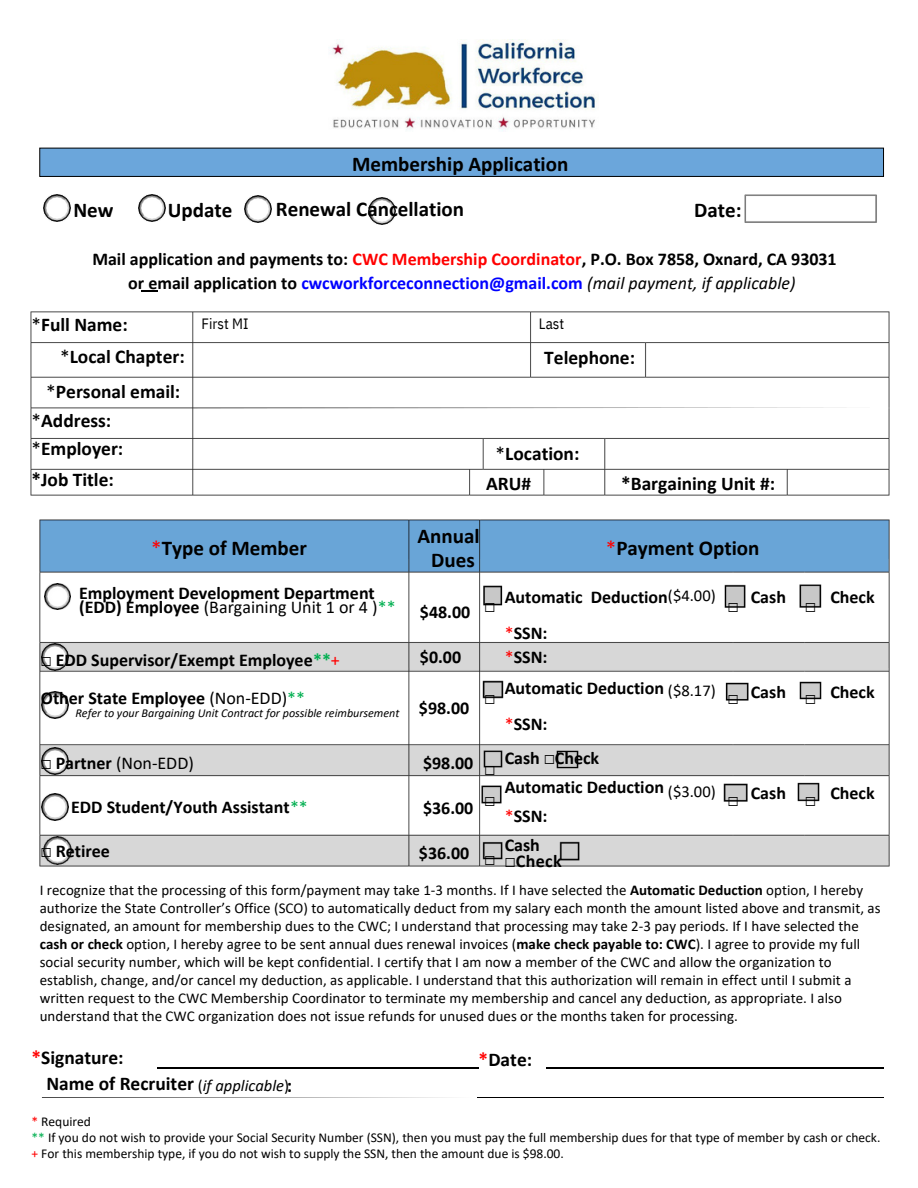
<style>
.page{position:relative;width:918px;height:1188px;background:#fff}
.page>*{position:absolute;margin:0;border:0;box-sizing:border-box;transform-origin:0 0}
.t1{font:700 21px/23.7px "Calibri";color:#000;text-align:center}
.t2{font:700 19.5px/28.7px "Calibri";color:#000}
.t3{font:700 18px/29.2px "Calibri";color:#000}
.t4{font:18px "Calibri";color:#000}
.t5{font:18px/30.3px "Free Mono";color:#000}
.t6{font:italic 16.5px "Calibri";color:#000}
.t7{font:16.5px "Calibri";color:#000}
.t8{font:15px/18px "Calibri";color:#000}
.t9{font:15px "IBM Plex Sans Cond";color:#000}
.t10{font:13.5px/15.8px "Calibri";color:#000}
.t11{font:italic 12px "Calibri";color:#000}
.s1{color:#f00}
.s2{color:#00f}
.s3{font-weight:400;font-style:italic}
.s4{font-weight:400}
.s5{font-weight:400;color:#f00}
.s6{font-weight:400;color:#00af50}
.s7{font-family:"Free Mono";font-weight:400}
.s8{color:#00af50}
.s9{font-family:"Free Mono"}
.s10{font-weight:700}
.s11{font-weight:400;font-size:16.5px}
.s12{font-style:normal}
</style>
<div class="page">
<img style="left:139px;top:194px;width:27px;height:27px">
<img style="left:244px;top:195px;width:27px;height:27px">
<img style="left:368px;top:197px;width:27px;height:27px">
<svg style="left:141px;top:290px;width:16px;height:1px"></svg>
<hr style="left:157px;top:1067px;width:322px;height:1px;background:#000">
<svg style="left:42px;top:1097px;width:436px;height:1px"></svg>
<hr style="left:478px;top:1097px;width:406px;height:1px;background:#000">
<hr style="left:547px;top:1067px;width:337px;height:1px;background:#000">
<img style="left:30px;top:311px;width:860px;height:185px">
<img style="left:39px;top:519px;width:851px;height:348px">
<img style="left:330px;top:39px;width:268px;height:92px">
<img style="left:744px;top:194px;width:133px;height:29px">
<img style="left:475px;top:835px;width:34px;height:31px">
<img style="left:477px;top:743px;width:32px;height:32px">
<div style="left:40px;top:148px;width:844px;height:28px;background:#6ba6db"></div>
<div style="left:39px;top:148px;width:845px;height:29px;border:1px solid #000"></div>
<img style="left:549px;top:743px;width:36px;height:33px">
<img style="left:552px;top:835px;width:34px;height:32px">
<img style="left:44px;top:194px;width:27px;height:27px">
<img style="left:42px;top:643px;width:27px;height:27px">
<img style="left:41px;top:748px;width:27px;height:27px">
<img style="left:43px;top:836px;width:28px;height:28px">
<h2 class="t1" style="left:73px;top:200px;width:42px">New</h2>
<p class="t1" style="left:168px;top:200px;width:66px">Update</p>
<h1 class="t1" style="left:276px;top:143px;width:294px;line-height:45px;text-align:left;text-indent:76px">Membership Application<br>Renewal Cancellation</h1>
<h2 class="t1" style="left:694px;top:200px;width:49px">Date:</h2>
<h3 class="t3" style="left:92px;top:249px;width:746px;line-height:23.7px;text-align:center">Mail application and payments to: <span class="s1">CWC Membership Coordinator</span>, P.O. Box 7858, Oxnard, CA 93031 or email application to <span class="s2">cwcworkforceconnection@gmail.com</span> <span class="s3">(mail payment, if applicable)</span></h3>
<p class="t2" style="left:60px;top:311px;width:126px;line-height:31.5px;text-indent:-29px"><span class="s4">*</span>Full Name:<br><span class="s4">*</span>Local Chapter:</p>
<p class="t2" style="left:32px;top:379px;width:150px;text-indent:15px"><span class="s4">*</span>Personal email: <span class="s4">*</span>Address: <span class="s4">*</span>Employer:</p>
<p class="t2" style="left:32px;top:466px;width:84px">*Job Title:</p>
<h1 class="t9" style="left:202px;top:313px;width:48px">First MI</h1>
<h4 class="t9" style="left:539px;top:313px;width:27px">Last</h4>
<p class="t2" style="left:544px;top:345px;width:92px">Telephone:</p>
<p class="t2" style="left:486px;top:440px;width:95px;line-height:30.3px;text-indent:9px"><span class="s4">*</span>Location:<br>ARU#</p>
<h2 class="t2" style="left:621px;top:471px;width:155px">*Bargaining Unit #:</h2>
<h5 class="t1" style="left:151px;top:538px;width:157px"><span class="s5">*</span>Type of Member</h5>
<h5 class="t1" style="left:417px;top:526px;width:64px">Annual<br>Dues</h5>
<h2 class="t3" style="left:79px;top:588px;width:318px;line-height:13.5px">Employment Development Department (EDD) Employee <span class="s4">(Bargaining Unit 1 or 4 )</span><span class="s6">**</span></h2>
<p class="t3" style="left:41px;top:643px;width:301px;line-height:38.2px"><span class="s7">☐</span> EDD Supervisor/Exempt Employee<span class="s8">**</span><span class="s5">+<br></span>Other State Employee <span class="s4">(Non-EDD)</span><span class="s6">**</span></p>
<h4 class="t11" style="left:75px;top:708px;width:326px">Refer to your Bargaining Unit Contract for possible reimbursement</h4>
<p class="t4" style="left:41px;top:756px;width:155px"><span class="s9">☐</span> <span class="s10">Partner</span> (Non-EDD)</p>
<p class="t3" style="left:71px;top:794px;width:238px">EDD Student/Youth Assistant<span class="s6">**</span></p>
<p class="t3" style="left:41px;top:838px;width:71px"><span class="s7">☐</span> Retiree</p>
<h4 class="t3" style="left:420px;top:599px;width:52px">$48.00</h4>
<h4 class="t3" style="left:420px;top:644px;width:43px">$0.00</h4>
<p class="t3" style="left:419px;top:695px;width:52px">$98.00</p>
<h4 class="t3" style="left:423px;top:750px;width:52px">$98.00</h4>
<h4 class="t3" style="left:423px;top:795px;width:52px">$36.00</h4>
<h4 class="t3" style="left:419px;top:840px;width:52px">$36.00</h4>
<p class="t5" style="left:485px;top:591px;width:12px">☐</p>
<p class="t5" style="left:485px;top:684px;width:12px">☐</p>
<h1 class="t5" style="left:485px;top:755px;width:12px">☐ ☐</h1>
<p class="t5" style="left:485px;top:844px;width:12px">☐</p>
<h1 class="t1" style="left:606px;top:538px;width:155px"><span class="s5">*</span>Payment Option</h1>
<p class="t3" style="left:505px;top:580px;width:213px;line-height:36px">Automatic Deduction<span class="s11">($4.00) </span><span class="s5">*</span>SSN:</p>
<p class="t3" style="left:505px;top:644px;width:161px;line-height:30.3px"><span class="s5">*</span>SSN:<br>Automatic Deduction</p>
<p class="t3" style="left:505px;top:708px;width:96px;line-height:33.8px"><span class="s5">*</span>SSN:<br>Cash <span class="s7">☐</span>Check</p>
<p class="t3" style="left:505px;top:774px;width:161px">Automatic Deduction <span class="s5">*</span>SSN:<br>Cash</p>
<p class="t3" style="left:505px;top:848px;width:59px"><span class="s7">☐</span>Check</p>
<p class="t7" style="left:668px;top:684px;width:49px">($8.17)</p>
<h3 class="t7" style="left:668px;top:785px;width:49px">($3.00)</h3>
<p class="t5" style="left:728px;top:591px;width:12px">☐</p>
<h1 class="t3" style="left:751px;top:584px;width:37px">Cash</h1>
<p class="t5" style="left:728px;top:684px;width:12px">☐</p>
<h3 class="t3" style="left:751px;top:679px;width:37px">Cash</h3>
<p class="t5" style="left:728px;top:785px;width:12px">☐</p>
<p class="t3" style="left:751px;top:780px;width:37px">Cash</p>
<p class="t5" style="left:805px;top:591px;width:12px">☐</p>
<p class="t3" style="left:830px;top:584px;width:46px">Check</p>
<h1 class="t5" style="left:805px;top:684px;width:12px">☐</h1>
<p class="t3" style="left:830px;top:679px;width:46px">Check</p>
<h1 class="t5" style="left:805px;top:785px;width:12px">☐</h1>
<p class="t3" style="left:830px;top:780px;width:46px">Check</p>
<p class="t8" style="left:40px;top:882px;width:842px">I recognize that the processing of this form/payment may take 1-3 months. If I have selected the <span class="s10">Automatic Deduction</span> option, I hereby authorize the State Controller’s Office (SCO) to automatically deduct from my salary each month the amount listed above and transmit, as designated, an amount for membership dues to the CWC; I understand that processing may take 2-3 pay periods. If I have selected the <span class="s10">cash or check</span> option, I hereby agree to be sent annual dues renewal invoices (<span class="s10">make check payable to: CWC</span>). I agree to provide my full social security number, which will be kept confidential. I certify that I am now a member of the CWC and allow the organization to establish, change, and/or cancel my deduction, as applicable. I understand that this authorization will remain in effect until I submit a written request to the CWC Membership Coordinator to terminate my membership and cancel any deduction, as appropriate. I also understand that the CWC organization does not issue refunds for unused dues or the months taken for processing.</p>
<p class="t2" style="left:46px;top:1046px;width:149px;line-height:25.8px;text-indent:-15px"><span class="s1">*</span>Signature:<br>Name of Recruiter</p>
<h4 class="t6" style="left:198px;top:1078px;width:93px"><span class="s12">(</span>if applicable<span class="s12">)</span></h4>
<p class="t2" style="left:287px;top:1072px;width:7px">:</p>
<p class="t2" style="left:479px;top:1047px;width:55px"><span class="s1">*</span>Date:</p>
<p class="t10" style="left:32px;top:1115px;width:851px"><span class="s1">*</span> Required<br><span class="s8">**</span> If you do not wish to provide your Social Security Number (SSN), then you must pay the full membership dues for that type of member by cash or check. <span class="s1">+</span> For this membership type, if you do not wish to supply the SSN, then the amount due is $98.00.</p>
</div>
